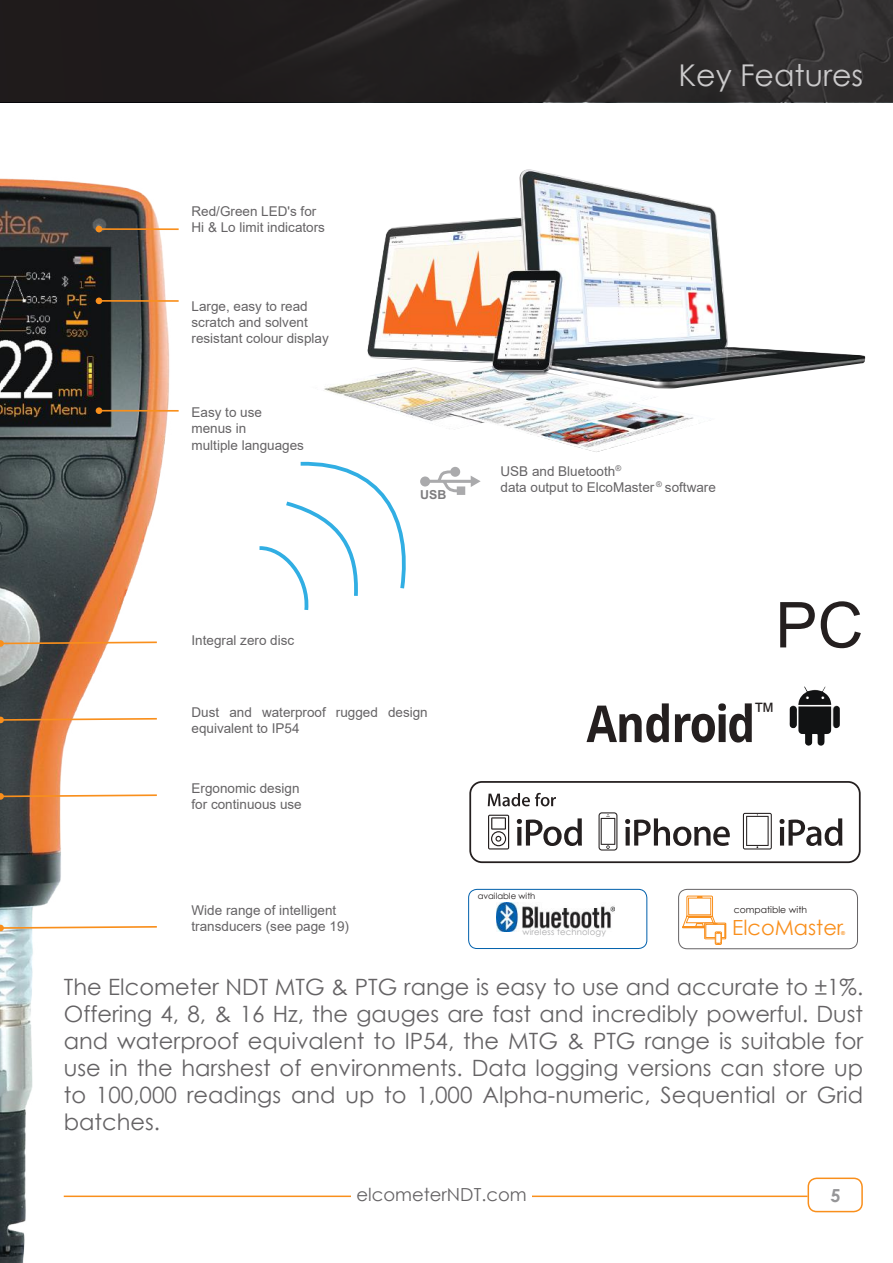
<style>
.page{position:relative;width:893px;height:1263px;background:#fff}
.page>*{position:absolute;margin:0;border:0;box-sizing:border-box;transform-origin:0 0}
.t1{font:63.3px "Arial";color:#241f1f}
.t2{font:30px "Century Gothic";color:#cbcacb}
.t3{font:22.65px "Arial";color:#241f1f}
.t4{font:22.5px/27px "Century Gothic";color:#656365;text-align:justify}
.t5{font:20.85px "Century Gothic";color:#f98f1c}
.t6{font:18px "Century Gothic";color:#656365}
.t7{font:700 18px "Century Gothic";color:#969698}
.t8{font:13.5px/16.2px "Arial";color:#656365}
.t9{font:700 12.45px "Arial";color:#7d7c7e}
.t10{font:9.3px "Century Gothic";color:#241f1f}
.t11{font:8.55px "Century Gothic";letter-spacing:.02em;color:#aaaaac}
.t12{font:8.55px "Century Gothic";color:#241f1f}
.t13{font:700 5.4px "Arial";color:#f98f1c}
</style>
<div class="page">
<svg style="left:0;top:0;width:893px;height:102px;background:#252323"></svg>
<div style="left:807px;top:1177px;width:56px;height:35px;border:2px solid #f98f1c;border-radius:9px"></div>
<hr style="left:64px;top:1195px;width:743px;height:2px;background:#f98f1c">
<div style="left:351px;top:1177px;width:180px;height:48px;background:#fff"></div>
<img style="left:0;top:178px;width:263px;height:1085px">
<svg style="left:420px;top:467px;width:61px;height:28px"></svg>
<svg style="left:256px;top:460px;width:150px;height:154px"></svg>
<svg style="left:0;top:925px;width:159px;height:6px"></svg>
<hr style="left:99px;top:300px;width:80px;height:2px;background:#f98f1c">
<div style="left:96px;top:297px;width:6px;height:7px;background:#f98f1c;border-radius:50%"></div>
<svg style="left:0;top:640px;width:159px;height:7px"></svg>
<svg style="left:0;top:793px;width:159px;height:7px"></svg>
<svg style="left:0;top:717px;width:159px;height:6px"></svg>
<hr style="left:99px;top:410px;width:80px;height:2px;background:#f98f1c">
<div style="left:96px;top:407px;width:6px;height:7px;background:#f98f1c;border-radius:50%"></div>
<hr style="left:99px;top:228px;width:80px;height:2px;background:#f98f1c">
<svg style="left:96px;top:226px;width:6px;height:6px"></svg>
<svg style="left:469px;top:781px;width:392px;height:82px"></svg>
<img style="left:789px;top:686px;width:51px;height:60px">
<svg style="left:586px;top:703px;width:83px;height:39px"></svg>
<svg style="left:675px;top:703px;width:77px;height:39px"></svg>
<img style="left:496px;top:902px;width:118px;height:29px">
<div style="left:468px;top:889px;width:179px;height:60px;border:1px solid #0160ac;border-radius:9px"></div>
<div style="left:678px;top:889px;width:180px;height:60px;border:1px solid #656365;border-radius:9px"></div>
<svg style="left:682px;top:895px;width:44px;height:50px"></svg>
<img style="left:324px;top:169px;width:541px;height:283px">
<h2 class="t2" style="left:678px;top:54px;width:186px">Key Features</h2>
<p class="t8" style="left:191px;top:203px;width:135px">Red/Green LED's for<br>Hi &amp; Lo limit indicators</p>
<p class="t8" style="left:191px;top:298px;width:139px">Large, easy to read scratch and solvent resistant colour display</p>
<p class="t8" style="left:191px;top:404px;width:114px">Easy to use menus in<br>multiple languages</p>
<p class="t9" style="left:420px;top:486px;width:28px">USB</p>
<p class="t8" style="left:500px;top:463px;width:217px">USB and Bluetooth<sup>®<br></sup>data output to ElcoMaster <sup>®</sup> software</p>
<p class="t8" style="left:191px;top:632px;width:104px">Integral zero disc</p>
<p class="t8" style="left:191px;top:703px;width:238px">Dust and waterproof rugged design equivalent to IP54</p>
<p class="t8" style="left:191px;top:780px;width:112px">Ergonomic design for continuous use</p>
<p class="t8" style="left:191px;top:902px;width:159px">Wide range of intelligent transducers (see page 19)</p>
<p class="t12" style="left:478px;top:890px;width:59px">available with</p>
<p class="t11" style="left:522px;top:926px;width:85px">wireless technology</p>
<h1 class="t1" style="left:775px;top:582px;width:89px">PC</h1>
<h3 class="t3" style="left:753px;top:695px;width:24px">™</h3>
<p class="t10" style="left:734px;top:903px;width:75px">compatible with</p>
<h3 class="t5" style="left:732px;top:912px;width:112px">ElcoMaster</h3>
<p class="t13" style="left:841px;top:929px;width:6px">®</p>
<p class="t4" style="left:64px;top:973px;width:801px">The Elcometer NDT MTG &amp; PTG range is easy to use and accurate to ±1%.<br>Offering 4, 8, &amp; 16 Hz, the gauges are fast and incredibly powerful. Dust and waterproof equivalent to IP54, the MTG &amp; PTG range is suitable for use in the harshest of environments. Data logging versions can store up to 100,000 readings and up to 1,000 Alpha-numeric, Sequential or Grid batches.</p>
<h3 class="t6" style="left:356px;top:1181px;width:172px">elcometerNDT.com</h3>
<h3 class="t7" style="left:830px;top:1181px;width:12px">5</h3>
</div>
